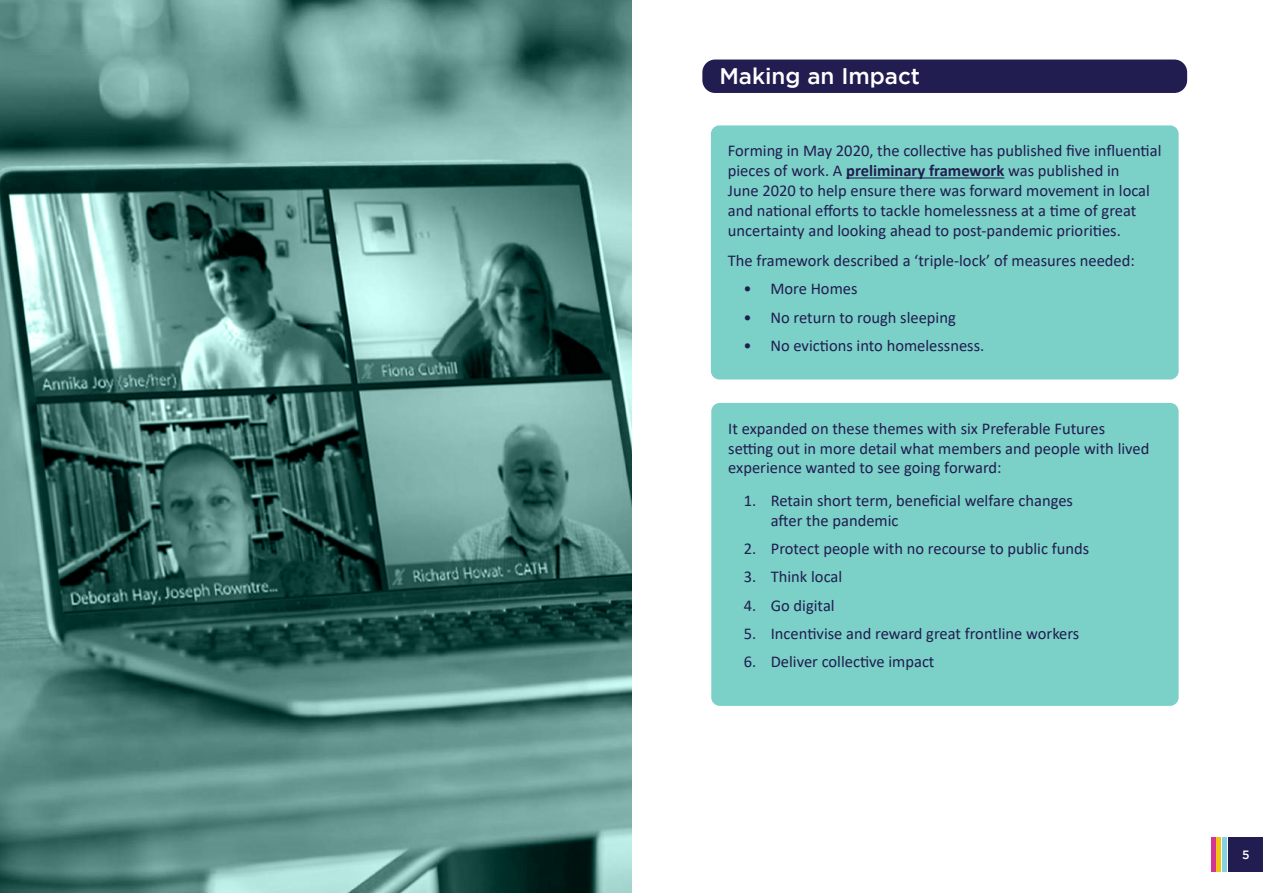
<style>
.page{position:relative;width:1263px;height:893px;background:#fff}
.page>*{position:absolute;margin:0;border:0;box-sizing:border-box;transform-origin:0 0}
.t1{font:500 22.5px "Gotham";color:#fff}
.t2{font:16.5px/19.8px "Calibri";color:#211d50}
.t3{font:500 12px "Gotham";color:#fff}
.s1{font-weight:700}
</style>
<div class="page">
<img style="left:0;top:0;width:631px;height:893px">
<div style="left:1229px;top:838px;width:34px;height:34px;background:#211d50"></div>
<hr style="left:1211px;top:838px;width:4px;height:34px;background:#d33595">
<hr style="left:1217px;top:838px;width:4px;height:34px;background:#f1c315">
<div style="left:1222px;top:838px;width:5px;height:34px;background:#85d3e2"></div>
<div style="left:1228px;top:838px;width:11px;height:34px;background:#211d50"></div>
<div style="left:711px;top:125px;width:468px;height:254px;background:#7bd0c7;border-radius:9px"></div>
<hr style="left:846px;top:177px;width:158px;height:2px;background:#211d50">
<div style="left:702px;top:60px;width:485px;height:33px;background:#211d50;border-radius:13px"></div>
<div style="left:711px;top:403px;width:468px;height:303px;background:#7bd0c7;border-radius:9px"></div>
<h1 class="t1" style="left:719px;top:64px;width:202px">Making an Impact</h1>
<p class="t2" style="left:728px;top:141px;width:435px">Forming in May 2020, the collective has published five influential pieces of work. A <span class="s1">preliminary framework</span> was published in<br>June 2020 to help ensure there was forward movement in local and national efforts to tackle homelessness at a time of great uncertainty and looking ahead to post-pandemic priorities.</p>
<p class="t2" style="left:728px;top:250px;width:408px">The framework described a ‘triple-lock’ of measures needed:</p>
<p class="t2" style="left:743px;top:279px;width:116px">• More Homes</p>
<p class="t2" style="left:743px;top:307px;width:214px">• No return to rough sleeping</p>
<p class="t2" style="left:743px;top:335px;width:242px">• No evictions into homelessness.</p>
<p class="t2" style="left:728px;top:418px;width:423px">It expanded on these themes with six Preferable Futures setting out in more detail what members and people with lived experience wanted to see going forward:</p>
<p class="t2" style="left:771px;top:490px;width:304px;text-indent:-27px">1. Retain short term, beneficial welfare changes after the pandemic</p>
<p class="t2" style="left:744px;top:538px;width:347px">2. Protect people with no recourse to public funds</p>
<p class="t2" style="left:744px;top:567px;width:100px">3. Think local</p>
<p class="t2" style="left:744px;top:595px;width:92px">4. Go digital</p>
<p class="t2" style="left:744px;top:623px;width:337px">5. Incentivise and reward great frontline workers</p>
<p class="t2" style="left:744px;top:651px;width:192px">6. Deliver collective impact</p>
<p class="t3" style="left:1242px;top:848px;width:9px">5</p>
</div>
